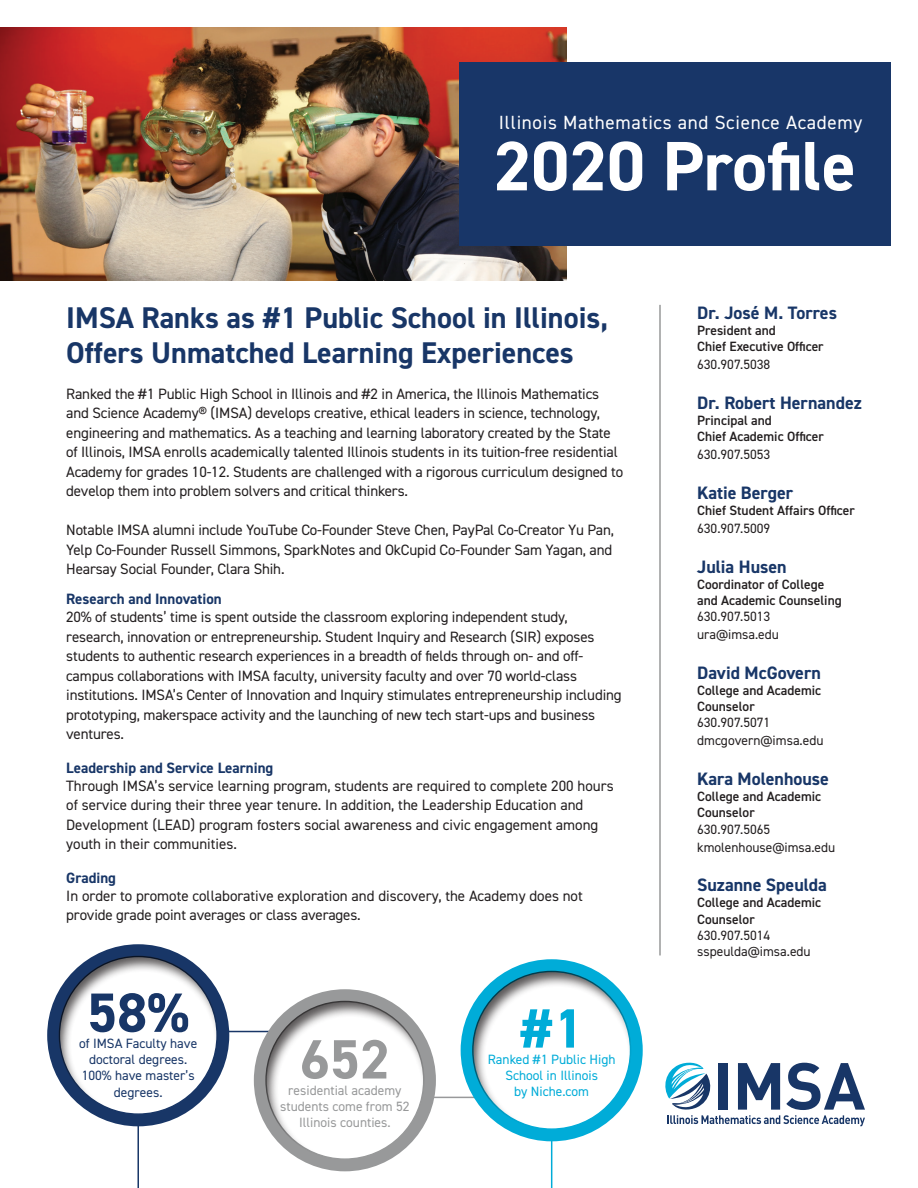
<style>
.page{position:relative;width:918px;height:1188px;background:#fff}
.page>*{position:absolute;margin:0;border:0;box-sizing:border-box;transform-origin:0 0}
.t1{font:700 70.2px "DIN2014";color:#fff}
.t2{font:700 55.5px "DIN2014";color:#98999a}
.t3{font:700 55.5px "DIN2014";color:#183667}
.t4{font:700 55.5px "DIN2014";color:#00acd8}
.t5{font:700 30px/34.5px "DIN2014";color:#183667}
.t6{font:19.2px "DIN2014";letter-spacing:.035em;color:#fff}
.t7{font:700 18px "DIN2014";color:#183667}
.t8{font:15px/19.5px "DIN2014";letter-spacing:-.01em;color:#231f20}
.t9{font:700 15px "DIN2014";color:#183667}
.t10{font:600 13.5px/16.2px "DIN2014";color:#231f20}
.t11{font:13.5px/18px "DIN2014";color:#231f20}
.t12{font:13.5px/16.2px "DIN2014";color:#183667;text-align:center}
.t13{font:13.5px/16.2px "DIN2014";color:#98999a;text-align:center}
.t14{font:13.5px/16.2px "DIN2014";color:#00acd8;text-align:center}
</style>
<div class="page">
<svg style="left:665px;top:1062px;width:200px;height:64px"></svg>
<hr style="left:223px;top:1031px;width:51px;height:1px;background:#183667">
<hr style="left:431px;top:1097px;width:51px;height:1px;background:#98999a">
<div style="left:254px;top:989px;width:182px;height:182px;background:#98999a;border-radius:50%"></div>
<div style="left:461px;top:959px;width:182px;height:182px;background:#00acd8;border-radius:50%"></div>
<div style="left:47px;top:944px;width:182px;height:182px;background:#183667;border-radius:50%"></div>
<div style="left:56px;top:953px;width:163px;height:162px;background:#231f20;opacity:.75"></div>
<div style="left:262px;top:998px;width:164px;height:162px;background:#231f20;opacity:.75"></div>
<div style="left:469px;top:968px;width:164px;height:162px;background:#231f20;opacity:.75"></div>
<img style="left:0;top:27px;width:567px;height:254px">
<div style="left:459px;top:62px;width:432px;height:184px;background:#183668"></div>
<hr style="left:659px;top:305px;width:2px;height:650px;background:#98999a">
<hr style="left:137px;top:1123px;width:2px;height:65px;background:#183667">
<hr style="left:551px;top:1138px;width:1px;height:50px;background:#00acd8">
<p class="t6" style="left:499px;top:111px;width:365px">Illinois Mathematics and Science Academy</p>
<h1 class="t1" style="left:493px;top:119px;width:364px">2020 Profile</h1>
<h3 class="t5" style="left:66px;top:300px;width:543px">IMSA Ranks as #1 Public School in Illinois,<br>Offers Unmatched Learning Experiences</h3>
<p class="t8" style="left:66px;top:384px;width:559px">Ranked the #1 Public High School in Illinois and #2 in America, the Illinois Mathematics and Science Academy® (IMSA) develops creative, ethical leaders in science, technology, engineering and mathematics. As a teaching and learning laboratory created by the State of Illinois, IMSA enrolls academically talented Illinois students in its tuition-free residential Academy for grades 10-12. Students are challenged with a rigorous curriculum designed to develop them into problem solvers and critical thinkers.</p>
<p class="t8" style="left:66px;top:520px;width:549px;text-align:justify">Notable IMSA alumni include YouTube Co-Founder Steve Chen, PayPal Co-Creator Yu Pan, Yelp Co-Founder Russell Simmons, SparkNotes and OkCupid Co-Founder Sam Yagan, and Hearsay Social Founder, Clara Shih.</p>
<p class="t9" style="left:66px;top:589px;width:157px">Research and Innovation</p>
<p class="t8" style="left:66px;top:607px;width:557px">20% of students’ time is spent outside the classroom exploring independent study, research, innovation or entrepreneurship. Student Inquiry and Research (SIR) exposes students to authentic research experiences in a breadth of fields through on- and off&shy;campus collaborations with IMSA faculty, university faculty and over 70 world-class institutions. IMSA’s Center of Innovation and Inquiry stimulates entrepreneurship including prototyping, makerspace activity and the launching of new tech start-ups and business ventures.</p>
<p class="t9" style="left:66px;top:758px;width:209px">Leadership and Service Learning</p>
<p class="t8" style="left:66px;top:776px;width:549px">Through IMSA’s service learning program, students are required to complete 200 hours of service during their three year tenure. In addition, the Leadership Education and Development (LEAD) program fosters social awareness and civic engagement among youth in their communities.</p>
<p class="t9" style="left:66px;top:868px;width:51px">Grading</p>
<p class="t8" style="left:66px;top:886px;width:518px">In order to promote collaborative exploration and discovery, the Academy does not provide grade point averages or class averages.</p>
<h2 class="t3" style="left:87px;top:976px;width:104px">58%</h2>
<p class="t12" style="left:82px;top:1051px;width:115px">doctoral degrees.<br>100% have master’s degrees.</p>
<p class="t12" style="left:79px;top:1035px;width:120px">of IMSA Faculty have</p>
<h2 class="t2" style="left:300px;top:1022px;width:91px">652</h2>
<p class="t13" style="left:280px;top:1082px;width:131px">residential academy students come from 52<br>Illinois counties.</p>
<h2 class="t4" style="left:520px;top:992px;width:66px">#1</h2>
<p class="t14" style="left:488px;top:1051px;width:129px">Ranked #1 Public High<br>School in Illinois<br>by Niche.com</p>
<p class="t7" style="left:697px;top:301px;width:141px">Dr. José M. Torres</p>
<p class="t10" style="left:697px;top:322px;width:128px">President and<br>Chief Executive Officer</p>
<p class="t11" style="left:697px;top:355px;width:75px">630.907.5038</p>
<p class="t7" style="left:697px;top:391px;width:166px">Dr. Robert Hernandez</p>
<p class="t10" style="left:697px;top:412px;width:128px">Principal and<br>Chief Academic Officer</p>
<p class="t11" style="left:697px;top:445px;width:75px">630.907.5053</p>
<p class="t7" style="left:697px;top:481px;width:98px">Katie Berger</p>
<p class="t10" style="left:697px;top:502px;width:159px">Chief Student Affairs Officer</p>
<p class="t11" style="left:697px;top:519px;width:75px">630.907.5009</p>
<p class="t7" style="left:697px;top:555px;width:91px">Julia Husen</p>
<p class="t10" style="left:697px;top:576px;width:146px">Coordinator of College and Academic Counseling</p>
<p class="t11" style="left:697px;top:607px;width:83px">630.907.5013 ura@imsa.edu</p>
<p class="t7" style="left:697px;top:661px;width:125px">David McGovern</p>
<p class="t10" style="left:697px;top:682px;width:126px">College and Academic<br>Counselor</p>
<p class="t11" style="left:697px;top:714px;width:128px">630.907.5071 dmcgovern@imsa.edu</p>
<p class="t7" style="left:697px;top:767px;width:133px">Kara Molenhouse</p>
<p class="t10" style="left:697px;top:788px;width:126px">College and Academic<br>Counselor</p>
<p class="t11" style="left:697px;top:820px;width:140px">630.907.5065 kmolenhouse@imsa.edu</p>
<p class="t7" style="left:697px;top:873px;width:131px">Suzanne Speulda</p>
<p class="t10" style="left:697px;top:894px;width:126px">College and Academic<br>Counselor</p>
<p class="t11" style="left:697px;top:927px;width:115px;line-height:16.2px">630.907.5014 sspeulda@imsa.edu</p>
</div>
